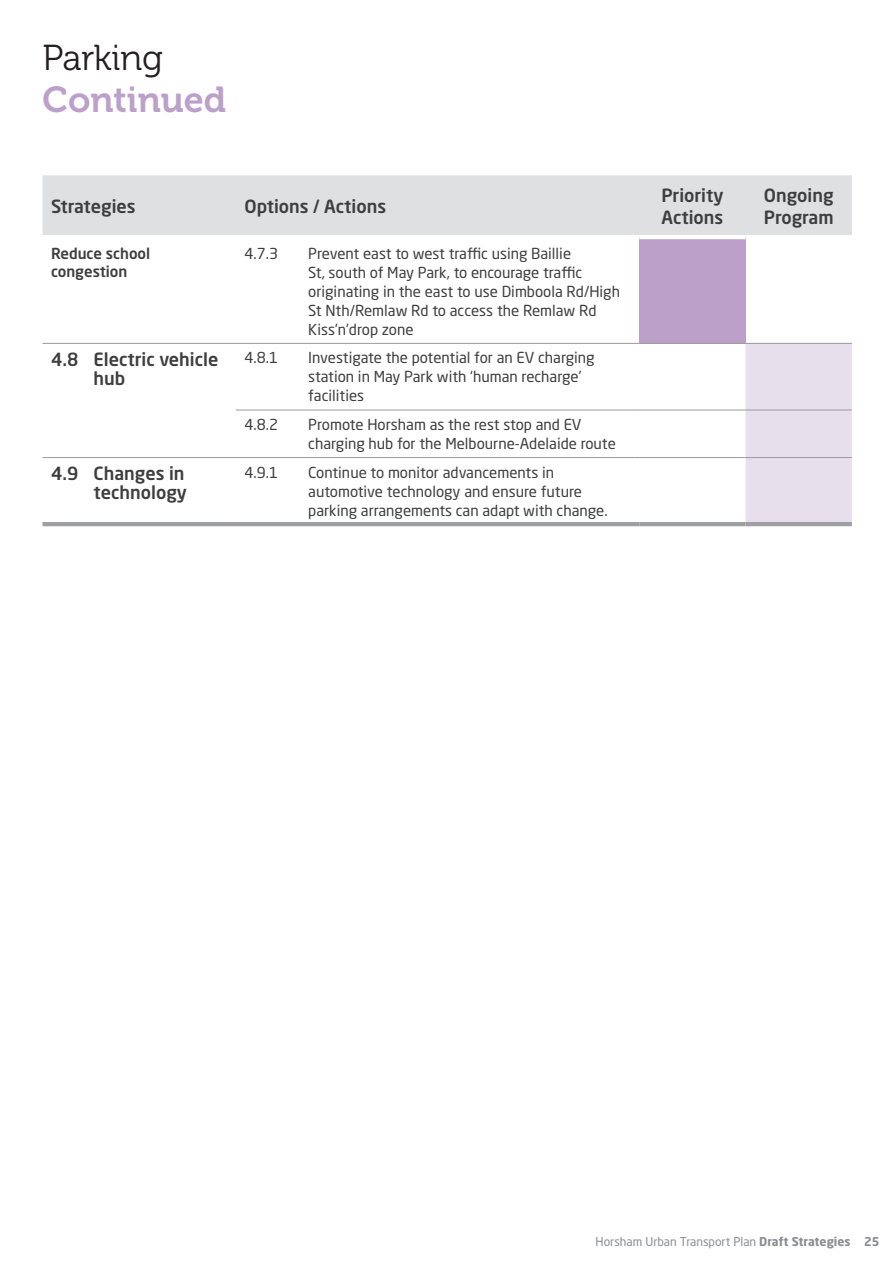
<style>
.page{position:relative;width:893px;height:1263px;background:#fff}
.page>*{position:absolute;margin:0;border:0;box-sizing:border-box;transform-origin:0 0}
.H1_sub{font:36px "Museo 700";color:#bca0ca}
.H1_sub-2{font:36px "Museo 300";letter-spacing:-.005em;color:#231f20}
.Table_heading{font:500 18px/22.5px "Neo Sans Pro";color:#3e3e3f}
.t1{font:15px/19px "Neo Sans Pro";color:#3e3e3f}
.Table_H2_cont{font:500 15px/18px "Neo Sans Pro";color:#3e3e3f}
.t2{font:12px "Neo Sans Pro";color:#8b8d90}
.s1{font-weight:700}
</style>
<div class="page">
<div style="left:43px;top:175px;width:809px;height:60px;background:#dfe0e2"></div>
<div style="left:639px;top:237px;width:107px;height:106px;background:#bca0ca"></div>
<div style="left:746px;top:344px;width:106px;height:178px;background:#e8dfed"></div>
<hr style="left:639px;top:235px;width:107px;height:4px;background:#fff">
<hr style="left:236px;top:343px;width:403px;height:1px;background:#9d9fa2">
<hr style="left:639px;top:343px;width:107px;height:1px;background:#9d9fa2">
<hr style="left:746px;top:343px;width:106px;height:1px;background:#9d9fa2">
<hr style="left:236px;top:409px;width:403px;height:1px;background:#9d9fa2">
<hr style="left:639px;top:409px;width:107px;height:1px;background:#9d9fa2">
<hr style="left:746px;top:409px;width:106px;height:1px;background:#9d9fa2">
<hr style="left:236px;top:457px;width:403px;height:1px;background:#9d9fa2">
<hr style="left:639px;top:457px;width:107px;height:1px;background:#9d9fa2">
<hr style="left:746px;top:457px;width:106px;height:1px;background:#9d9fa2">
<hr style="left:43px;top:343px;width:193px;height:1px;background:#9d9fa2">
<hr style="left:43px;top:457px;width:193px;height:1px;background:#9d9fa2">
<hr style="left:43px;top:522px;width:193px;height:4px;background:#9d9fa2">
<hr style="left:236px;top:522px;width:403px;height:4px;background:#9d9fa2">
<hr style="left:639px;top:522px;width:107px;height:4px;background:#9d9fa2">
<hr style="left:746px;top:522px;width:106px;height:4px;background:#9d9fa2">
<p class="H1_sub-2" style="left:43px;top:38px;width:122px">Parking</p>
<p class="H1_sub" style="left:43px;top:79px;width:185px">Continued</p>
<p class="Table_heading" style="left:51px;top:195px;width:86px">Strategies</p>
<p class="Table_heading" style="left:244px;top:195px;width:143px">Options / Actions</p>
<p class="Table_heading" style="left:661px;top:184px;width:64px">Priority<br>Actions</p>
<p class="Table_heading" style="left:764px;top:184px;width:71px">Ongoing<br>Program</p>
<p class="Table_H2_cont" style="left:51px;top:244px;width:101px">Reduce school congestion</p>
<p class="t1" style="left:244px;top:243px;width:35px">4.7.3</p>
<p class="t1" style="left:308px;top:243px;width:313px">Prevent east to west traffic using Baillie<br>St, south of May Park, to encourage traffic originating in the east to use Dimboola Rd/High St Nth/Remlaw Rd to access the Remlaw Rd Kiss’n’drop zone</p>
<p class="Table_heading" style="left:94px;top:349px;width:126px;line-height:19.5px;text-indent:-43px">4.8 Electric vehicle hub</p>
<p class="t1" style="left:244px;top:348px;width:35px">4.8.1</p>
<p class="t1" style="left:308px;top:348px;width:288px">Investigate the potential for an EV charging station in May Park with ‘human recharge’ facilities</p>
<p class="t1" style="left:244px;top:415px;width:35px">4.8.2</p>
<p class="t1" style="left:308px;top:415px;width:309px">Promote Horsham as the rest stop and EV charging hub for the Melbourne-Adelaide route</p>
<p class="Table_heading" style="left:51px;top:463px;width:138px;line-height:19.5px;text-align:right">4.9 Changes in technology</p>
<p class="t1" style="left:244px;top:462px;width:35px">4.9.1</p>
<p class="t1" style="left:308px;top:462px;width:301px">Continue to monitor advancements in automotive technology and ensure future parking arrangements can adapt with change.</p>
<p class="t2" style="left:595px;top:1234px;width:286px">Horsham Urban Transport Plan <span class="s1">Draft Strategies 25</span></p>
</div>
